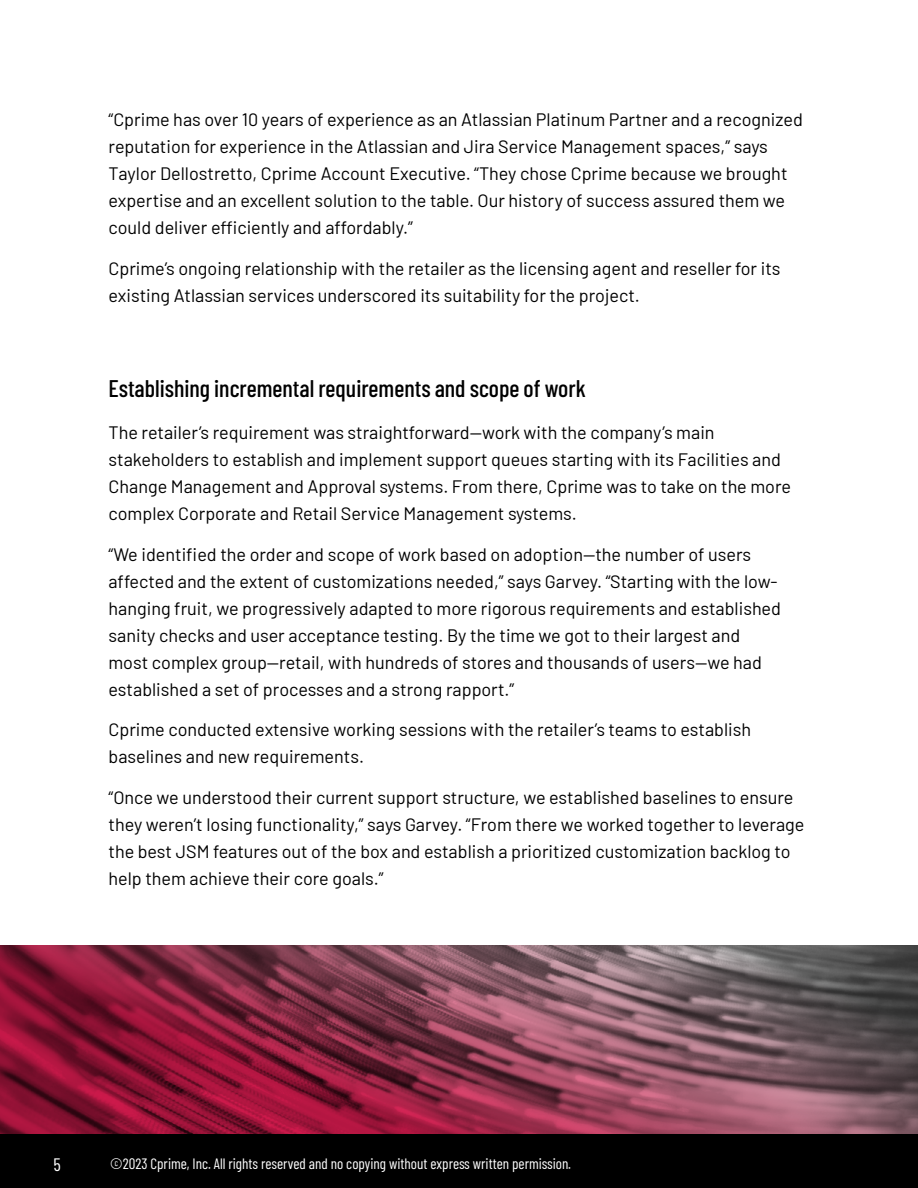
<style>
.page{position:relative;width:918px;height:1188px;background:#fff}
.page>*{position:absolute;margin:0;border:0;box-sizing:border-box;transform-origin:0 0}
.t1{font:500 24px "Barlow Condensed";color:#000}
.t2{font:18px/27px "Barlow";color:#000}
.t3{font:18px "Barlow Condensed";color:#fff}
.t4{font:15px "Barlow Condensed";color:#fff}
</style>
<div class="page">
<div style="left:0;top:1134px;width:918px;height:54px;background:#000"></div>
<svg style="left:0;top:945px;width:918px;height:189px;background:#833b4f"></svg>
<p class="t2" style="left:109px;top:105px;width:696px">“Cprime has over 10 years of experience as an Atlassian Platinum Partner and a recognized reputation for experience in the Atlassian and Jira Service Management spaces,” says Taylor Dellostretto, Cprime Account Executive. “They chose Cprime because we brought expertise and an excellent solution to the table. Our history of success assured them we could deliver efficiently and affordably.”</p>
<p class="t2" style="left:109px;top:253px;width:674px">Cprime’s ongoing relationship with the retailer as the licensing agent and reseller for its existing Atlassian services underscored its suitability for the project.</p>
<h1 class="t1" style="left:109px;top:371px;width:479px">Establishing incremental requirements and scope of work</h1>
<p class="t2" style="left:109px;top:418px;width:684px">The retailer’s requirement was straightforward—work with the company’s main stakeholders to establish and implement support queues starting with its Facilities and Change Management and Approval systems. From there, Cprime was to take on the more complex Corporate and Retail Service Management systems.</p>
<p class="t2" style="left:109px;top:539px;width:674px">“We identified the order and scope of work based on adoption—the number of users affected and the extent of customizations needed,” says Garvey. “Starting with the low&shy;hanging fruit, we progressively adapted to more rigorous requirements and established sanity checks and user acceptance testing. By the time we got to their largest and most complex group—retail, with hundreds of stores and thousands of users—we had established a set of processes and a strong rapport.”</p>
<p class="t2" style="left:109px;top:715px;width:644px">Cprime conducted extensive working sessions with the retailer’s teams to establish baselines and new requirements.</p>
<p class="t2" style="left:109px;top:782px;width:697px">“Once we understood their current support structure, we established baselines to ensure they weren’t losing functionality,” says Garvey. “From there we worked together to leverage the best JSM features out of the box and establish a prioritized customization backlog to help them achieve their core goals.”</p>
<p class="t3" style="left:50px;top:1151px;width:9px">5</p>
<p class="t3" style="left:54px;top:1151px;width:9px">5</p>
<p class="t4" style="left:110px;top:1152px;width:462px">©2023 Cprime, Inc. All rights reserved and no copying without express written permission.</p>
<p class="t4" style="left:106px;top:1160px;width:462px">©2023 Cprime, Inc. All rights reserved and no copying without express written permission.</p>
</div>
